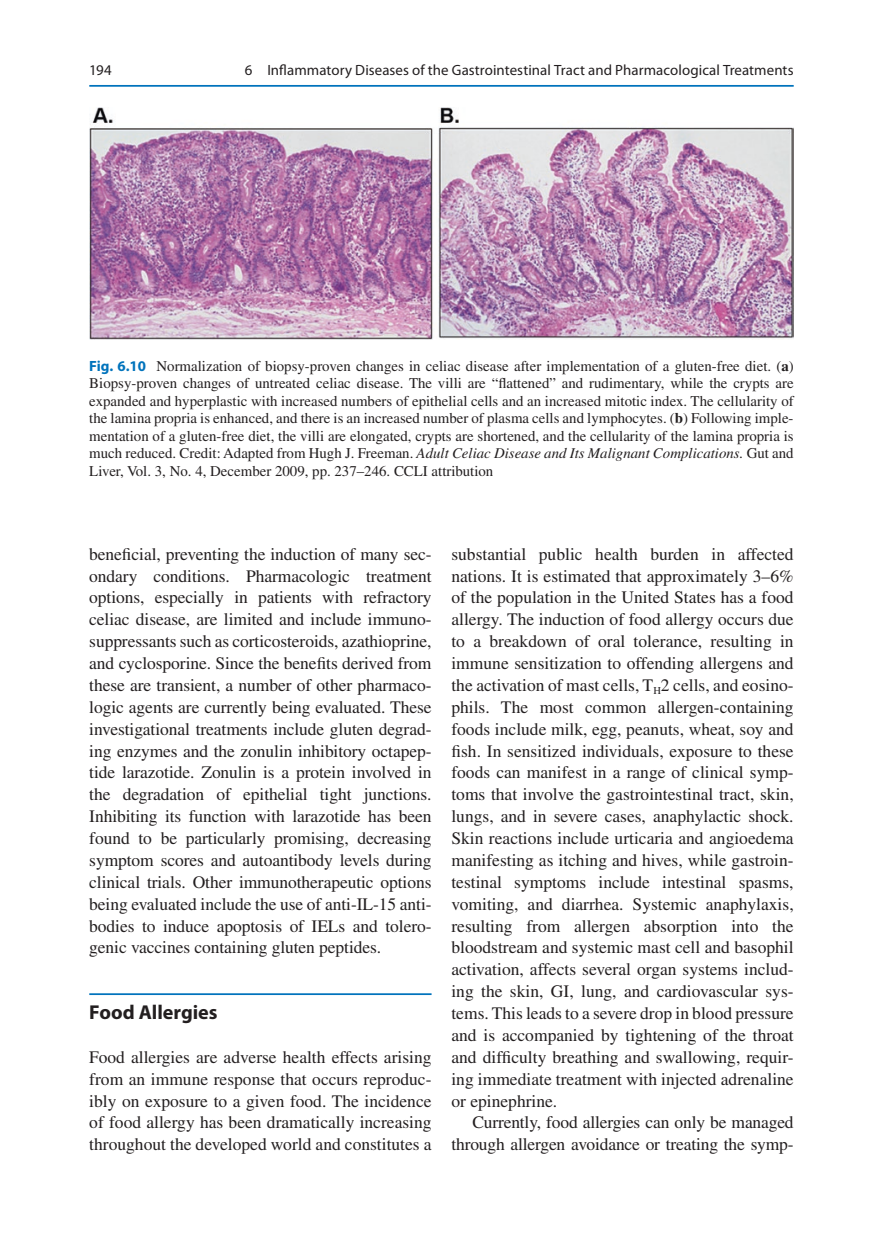
<style>
.page{position:relative;width:883px;height:1260px;background:#fff}
.page>*{position:absolute;margin:0;border:0;box-sizing:border-box;transform-origin:0 0}
.t1{font:700 20.12px "Jlsyfd Myriad Pro";color:#231f20}
.t2{font:17.5px/21.9px "Sbpryp Times LT Std";letter-spacing:-.005em;color:#231f20;text-align:justify}
.t3{font:14.88px/17.5px "Sbpryp Times LT Std";color:#231f20;text-align:justify}
.t4{font:14.88px "Cxcxkm Myriad Pro";letter-spacing:.005em;color:#231f20}
.t5{font:14.88px "Ghlkmn Myriad Pro";color:#231f20}
.s1{font-family:"Jlsyfd Myriad Pro";font-weight:700;color:#0073bc}
.s2{font-family:"Ydyscc Times LT Std";font-weight:700}
.s3{font-family:"Wbjpvg Times LT Std";font-style:italic}
</style>
<div class="page">
<hr style="left:89px;top:993px;width:343px;height:2px;background:#0073bc">
<img style="left:89px;top:107px;width:705px;height:232px">
<hr style="left:89px;top:85px;width:705px;height:2px;background:#0073bc">
<p class="t5" style="left:89px;top:61px;width:24px">194</p>
<p class="t4" style="left:245px;top:61px;width:550px">6 Inflammatory Diseases of the Gastrointestinal Tract and Pharmacological Treatments</p>
<p class="t3" style="left:89px;top:357px;width:706px"><span class="s1">Fig. 6.10</span> Normalization of biopsy-proven changes in celiac disease after implementation of a gluten-free diet. (<span class="s2">a</span>)<br>Biopsy-proven changes of untreated celiac disease. The villi are “flattened” and rudimentary, while the crypts are expanded and hyperplastic with increased numbers of epithelial cells and an increased mitotic index. The cellularity of the lamina propria is enhanced, and there is an increased number of plasma cells and lymphocytes. (<span class="s2">b</span>) Following imple&shy;mentation of a gluten-free diet, the villi are elongated, crypts are shortened, and the cellularity of the lamina propria is much reduced. Credit: Adapted from Hugh J. Freeman. <span class="s3">Adult Celiac Disease and Its Malignant Complications.</span> Gut and Liver, Vol. 3, No. 4, December 2009, pp. 237–246. CCLI attribution</p>
<p class="t2" style="left:89px;top:543px;width:344px">beneficial, preventing the induction of many sec&shy;ondary conditions. Pharmacologic treatment options, especially in patients with refractory celiac disease, are limited and include immuno&shy;suppressants such as corticosteroids, azathioprine, and cyclosporine. Since the benefits derived from these are transient, a number of other pharmaco&shy;logic agents are currently being evaluated. These investigational treatments include gluten degrad&shy;ing enzymes and the zonulin inhibitory octapep&shy;tide larazotide. Zonulin is a protein involved in the degradation of epithelial tight junctions.<br>Inhibiting its function with larazotide has been found to be particularly promising, decreasing symptom scores and autoantibody levels during clinical trials. Other immunotherapeutic options being evaluated include the use of anti-IL-15 anti&shy;bodies to induce apoptosis of IELs and tolero&shy;genic vaccines containing gluten peptides.</p>
<p class="t1" style="left:89px;top:999px;width:130px">Food Allergies</p>
<p class="t2" style="left:89px;top:1046px;width:344px">Food allergies are adverse health effects arising from an immune response that occurs reproduc&shy;ibly on exposure to a given food. The incidence of food allergy has been dramatically increasing throughout the developed world and constitutes a</p>
<p class="t2" style="left:451px;top:543px;width:344px">substantial public health burden in affected nations. It is estimated that approximately 3–6% of the population in the United States has a food allergy. The induction of food allergy occurs due to a breakdown of oral tolerance, resulting in immune sensitization to offending allergens and the activation of mast cells, T<sub>H</sub>2 cells, and eosino&shy;phils. The most common allergen-containing foods include milk, egg, peanuts, wheat, soy and fish. In sensitized individuals, exposure to these foods can manifest in a range of clinical symp&shy;toms that involve the gastrointestinal tract, skin, lungs, and in severe cases, anaphylactic shock.<br>Skin reactions include urticaria and angioedema manifesting as itching and hives, while gastroin&shy;testinal symptoms include intestinal spasms, vomiting, and diarrhea. Systemic anaphylaxis, resulting from allergen absorption into the bloodstream and systemic mast cell and basophil activation, affects several organ systems includ&shy;ing the skin, GI, lung, and cardiovascular sys&shy;tems. This leads to a severe drop in blood pressure and is accompanied by tightening of the throat and difficulty breathing and swallowing, requir&shy;ing immediate treatment with injected adrenaline or epinephrine.</p>
<p class="t2" style="left:451px;top:1112px;width:344px;text-align:right">Currently, food allergies can only be managed through allergen avoidance or treating the symp-</p>
</div>
